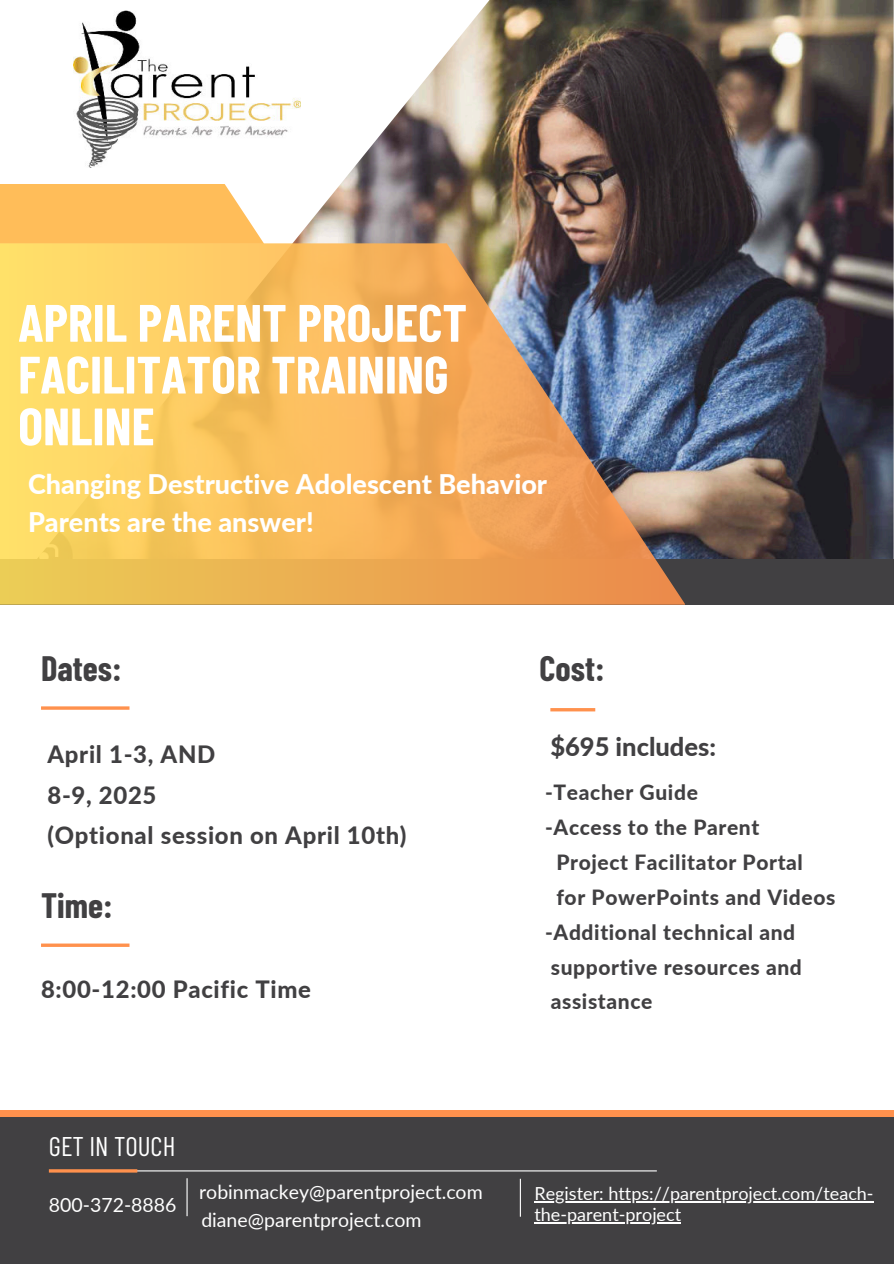
<style>
.page{position:relative;width:894px;height:1264px;background:#fff}
.page>*{position:absolute;margin:0;border:0;box-sizing:border-box;transform-origin:0 0}
.t1{font:700 52.5px/51.8px "Barlow Condensed";color:#fff}
.t2{font:700 34.5px "Barlow Condensed";color:#414042}
.t3{font:800 27px/38.2px "Lato";color:#fff}
.t4{font:27px "Barlow Condensed";color:#fff}
.t5{font:800 25.5px "Lato";color:#414042}
.t6{font:800 23.85px/40.5px "Lato";letter-spacing:.03em;color:#414042}
.t7{font:800 21px "Lato";letter-spacing:.03em;color:#414042}
.t8{font:19.5px "Lato";color:#fff}
.t9{font:18px/21.3px "Lato";color:#fff}
</style>
<div class="page">
<img style="left:89px;top:0;width:804px;height:558px">
<svg style="left:0;top:184px;width:264px;height:59px;background:#ffc164"></svg>
<div style="left:0;top:558px;width:893px;height:46px;background:#414042"></div>
<svg style="left:0;top:243px;width:684px;height:361px;background:#deae63"></svg>
<div style="left:0;top:1113px;width:893px;height:150px;background:#414042"></div>
<div style="left:0;top:1109px;width:893px;height:7px;background:#ff914d"></div>
<hr style="left:119px;top:1170px;width:537px;height:1px;background:#fff">
<hr style="left:49px;top:1169px;width:88px;height:3px;background:#ff914d">
<hr style="left:186px;top:1178px;width:1px;height:38px;background:#fff">
<hr style="left:519px;top:1178px;width:2px;height:38px;background:#fff">
<img style="left:73px;top:11px;width:228px;height:156px">
<hr style="left:41px;top:706px;width:88px;height:3px;background:#ff914d">
<hr style="left:41px;top:943px;width:88px;height:3px;background:#ff914d">
<hr style="left:550px;top:708px;width:45px;height:3px;background:#ff914d">
<hr style="left:534px;top:1201px;width:339px;height:1px;background:#fff">
<hr style="left:534px;top:1222px;width:147px;height:1px;background:#fff">
<h1 class="t1" style="left:18px;top:294px;width:450px">APRIL PARENT PROJECT<br>FACILITATOR TRAINING<br>ONLINE</h1>
<p class="t3" style="left:28px;top:463px;width:520px">Changing Destructive Adolescent Behavior<br>Parents are the answer!</p>
<h2 class="t2" style="left:41px;top:644px;width:82px">Dates:</h2>
<h2 class="t2" style="left:539px;top:644px;width:66px">Cost:</h2>
<p class="t6" style="left:47px;top:733px;width:360px">April 1-3, AND<br>8-9, 2025<br>(Optional session on April 10th)</p>
<p class="t5" style="left:550px;top:727px;width:167px">$695 includes:</p>
<p class="t7" style="left:545px;top:776px;width:154px">-Teacher Guide</p>
<p class="t7" style="left:545px;top:811px;width:216px">-Access to the Parent</p>
<p class="t7" style="left:556px;top:846px;width:248px">Project Facilitator Portal</p>
<p class="t7" style="left:556px;top:881px;width:280px">for PowerPoints and Videos</p>
<p class="t7" style="left:545px;top:916px;width:251px">-Additional technical and</p>
<p class="t7" style="left:550px;top:951px;width:252px">supportive resources and</p>
<p class="t7" style="left:550px;top:986px;width:103px">assistance</p>
<h2 class="t2" style="left:41px;top:881px;width:73px">Time:</h2>
<p class="t6" style="left:41px;top:968px;width:271px">8:00-12:00 Pacific Time</p>
<p class="t4" style="left:49px;top:1126px;width:128px">GET IN TOUCH</p>
<p class="t8" style="left:49px;top:1190px;width:129px">800-372-8886</p>
<p class="t8" style="left:199px;top:1178px;width:285px">robinmackey@parentproject.com</p>
<p class="t8" style="left:201px;top:1206px;width:221px">diane@parentproject.com</p>
<p class="t9" style="left:534px;top:1182px;width:340px">Register: https://parentproject.com/teach&shy;the-parent-project</p>
</div>
